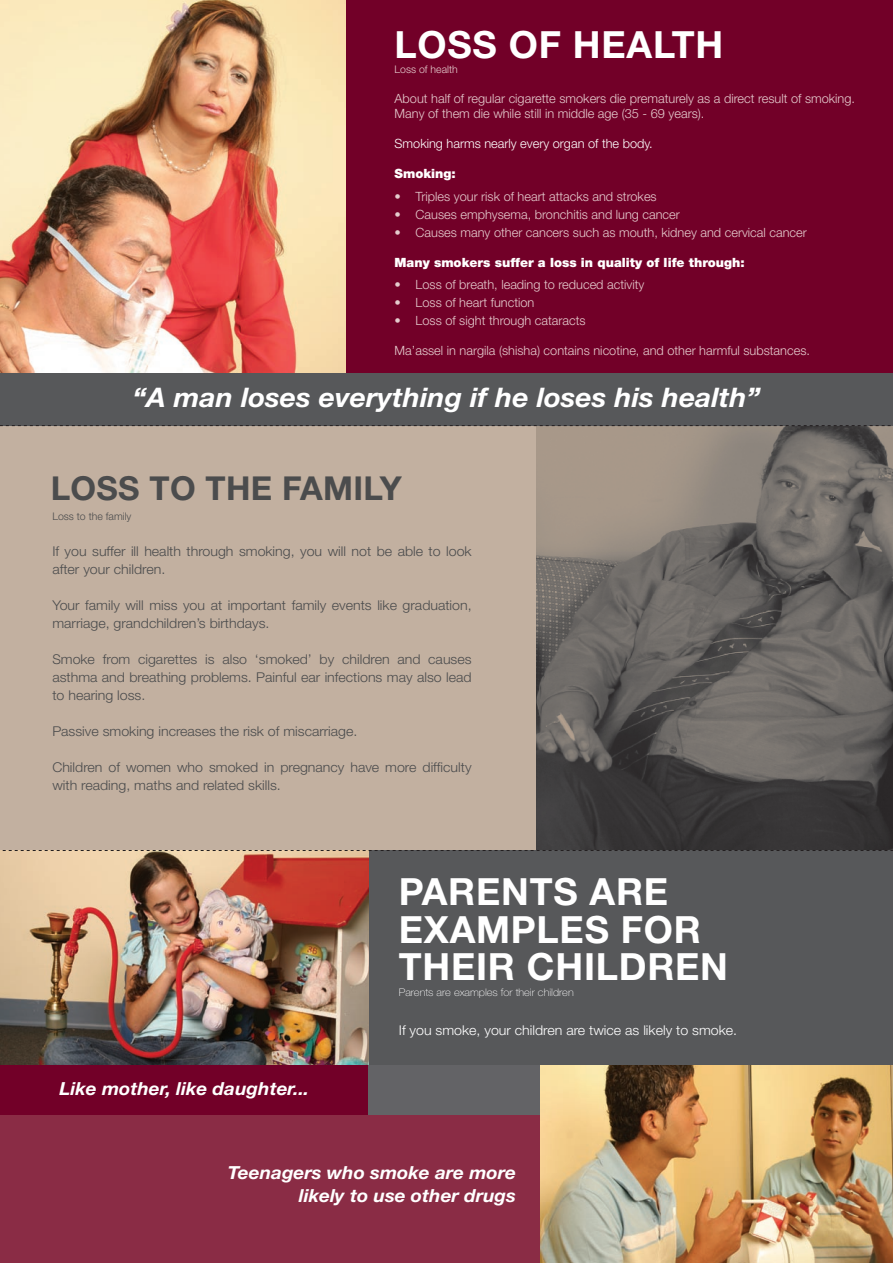
<style>
.page{position:relative;width:893px;height:1263px;background:#fff}
.page>*{position:absolute;margin:0;border:0;box-sizing:border-box;transform-origin:0 0}
.t1{font:700 37.5px/37.5px "Helvetica Neue";letter-spacing:.02em;color:#fff}
.t2{font:700 33px "Helvetica Neue";letter-spacing:.01em;color:#4b4c4d}
.t3{font:italic 700 27px "Helvetica Neue";color:#fff;scale:1.05 1}
.t4{font:italic 700 18px/22.5px "Helvetica Neue";color:#fff;text-align:right;scale:1.05 1}
.t5{font:300 13.5px/18px "Helvetica Neue";color:#4b4c4d;scale:1.05 1}
.t6{font:300 13.5px/18px "Helvetica Neue";color:#4b4c4d;text-align:justify}
.t7{font:300 13.5px "Helvetica Neue";color:#fff;scale:1.05 1}
.t8{font:300 12.75px/15px "Helvetica Neue";color:#e5ccce}
.t9{font:900 12.75px "Helvetica Neue";color:#fff}
.t10{font:300 12.75px "Helvetica Neue";color:#fff}
.t11{font:100 10.5px "Helvetica Neue";color:#fff;scale:1.05 1}
.t12{font:300 10.5px "Helvetica Neue";color:#4b4c4d}
.t13{font:300 10.5px "Helvetica Neue";color:#e5ccce}
</style>
<div class="page">
<div style="left:333px;top:0;width:560px;height:425px;background:#720028"></div>
<img style="left:0;top:0;width:345px;height:373px">
<img style="left:536px;top:426px;width:357px;height:424px">
<div style="left:0;top:425px;width:536px;height:425px;background:#c2b0a0"></div>
<div style="left:0;top:373px;width:893px;height:52px;background:#57585a"></div>
<div style="left:0;top:850px;width:893px;height:413px;background:#8a2c45"></div>
<div style="left:345px;top:850px;width:548px;height:263px;background:#57585a"></div>
<img style="left:540px;top:1065px;width:353px;height:198px">
<img style="left:0;top:851px;width:369px;height:214px">
<div style="left:0;top:1065px;width:371px;height:50px;background:#720028"></div>
<div style="left:369px;top:1065px;width:171px;height:50px;background:#636366"></div>
<svg style="left:0;top:850px;width:893px;height:1px"></svg>
<svg style="left:0;top:425px;width:893px;height:1px"></svg>
<p class="t1" style="left:395px;top:25px;width:330px">LOSS OF HEALTH</p>
<p class="t13" style="left:395px;top:63px;width:65px">Loss of health</p>
<p class="t8" style="left:395px;top:91px;width:462px">About half of regular cigarette smokers die prematurely as a direct result of smoking.<br>Many of them die while still in middle age (35 - 69 years).</p>
<p class="t10" style="left:395px;top:136px;width:260px">Smoking harms nearly every organ of the body.</p>
<p class="t9" style="left:395px;top:166px;width:63px">Smoking:</p>
<p class="t8" style="left:395px;top:189px;width:264px">• Triples your risk of heart attacks and strokes</p>
<p class="t8" style="left:395px;top:207px;width:287px">• Causes emphysema, bronchitis and lung cancer</p>
<p class="t8" style="left:395px;top:225px;width:414px">• Causes many other cancers such as mouth, kidney and cervical cancer</p>
<p class="t9" style="left:395px;top:255px;width:352px">Many smokers suffer a loss in quality of life through:</p>
<p class="t8" style="left:395px;top:277px;width:251px">• Loss of breath, leading to reduced activity</p>
<p class="t8" style="left:395px;top:295px;width:141px">• Loss of heart function</p>
<p class="t8" style="left:395px;top:313px;width:193px">• Loss of sight through cataracts</p>
<p class="t8" style="left:395px;top:343px;width:417px">Ma’assel in nargila (shisha) contains nicotine, and other harmful substances.</p>
<p class="t3" style="left:133px;top:381px;width:599px">“A man loses everything if he loses his health”</p>
<p class="t2" style="left:51px;top:468px;width:352px">LOSS TO THE FAMILY</p>
<p class="t12" style="left:52px;top:510px;width:81px">Loss to the family</p>
<p class="t5" style="left:52px;top:542px;width:401px">If you suffer ill health through smoking, you will not be able to look after your children.</p>
<p class="t5" style="left:52px;top:596px;width:401px">Your family will miss you at important family events like graduation, marriage, grandchildren’s birthdays.</p>
<p class="t6" style="left:52px;top:650px;width:421px">Smoke from cigarettes is also ‘smoked’ by children and causes asthma and breathing problems. Painful ear infections may also lead to hearing loss.</p>
<p class="t5" style="left:52px;top:722px;width:292px">Passive smoking increases the risk of miscarriage.</p>
<p class="t5" style="left:52px;top:758px;width:401px">Children of women who smoked in pregnancy have more difficulty with reading, maths and related skills.</p>
<p class="t1" style="left:399px;top:872px;width:331px">PARENTS ARE<br>EXAMPLES FOR<br>THEIR CHILDREN</p>
<p class="t11" style="left:399px;top:986px;width:168px">Parents are examples for their children</p>
<p class="t4" style="left:60px;top:1076px;width:239px">Like mother, like daughter...</p>
<p class="t7" style="left:399px;top:1022px;width:324px">If you smoke, your children are twice as likely to smoke.</p>
<p class="t4" style="left:228px;top:1161px;width:276px">Teenagers who smoke are more likely to use other drugs</p>
</div>
